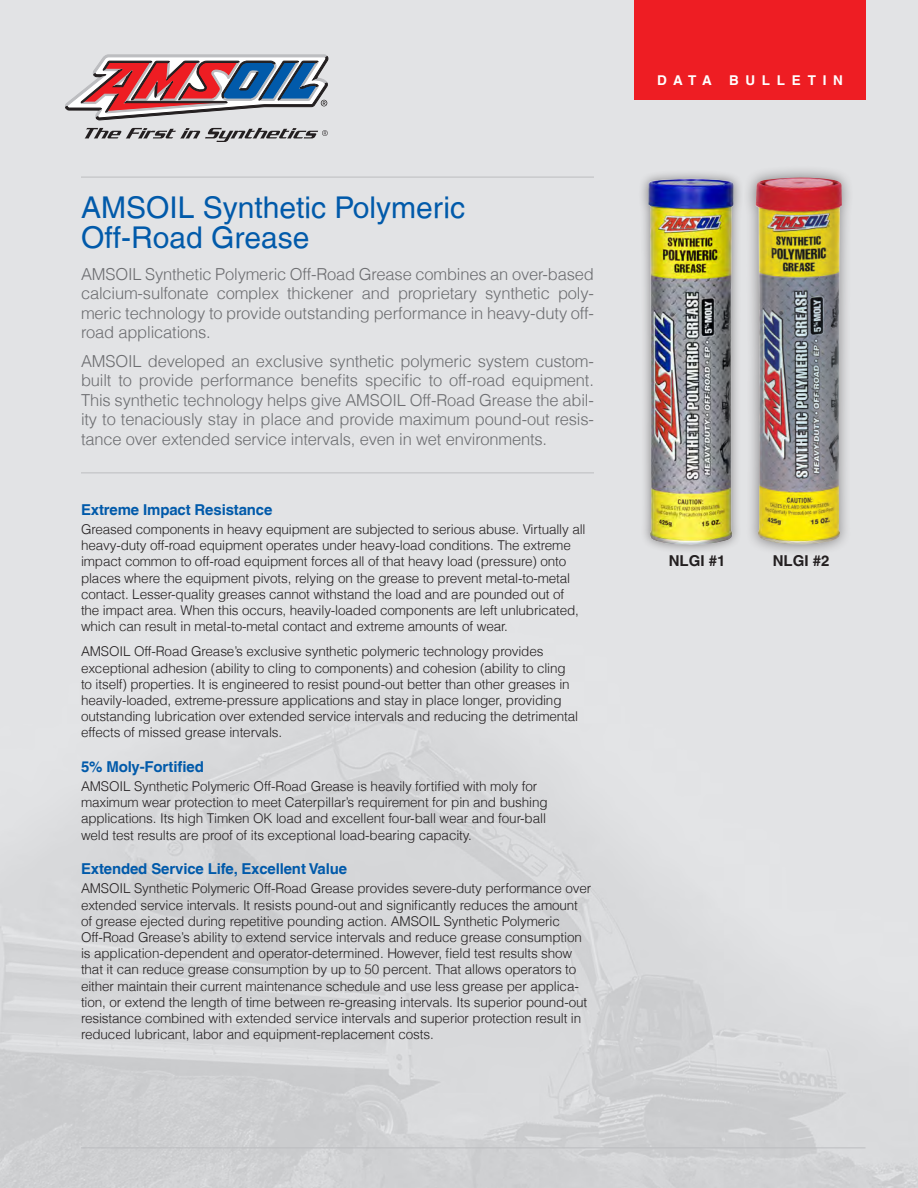
<style>
.page{position:relative;width:918px;height:1188px;background:#fff}
.page>*{position:absolute;margin:0;border:0;box-sizing:border-box;transform-origin:0 0}
.t1{font:30px/30px "Helvetica LT";color:#015aaa}
.t2{font:300 16.5px/19.5px "Helvetica LT";letter-spacing:-.01em;color:#6c6d70;text-align:justify}
.t3{font:700 15px "Helvetica LT";letter-spacing:-.01em;color:#015aaa}
.t4{font:700 15px "Helvetica LT";color:#231f20}
.t5{font:300 13.5px/16.2px "Helvetica LT";letter-spacing:-.01em;color:#231f20}
.t6{font:700 13.5px "Helvetica LT";letter-spacing:.5em;color:#fff}
</style>
<div class="page">
<svg style="left:65px;top:55px;width:263px;height:87px;background:#b099a2"></svg>
<hr style="left:81px;top:472px;width:513px;height:1px;background:#bcbdc0">
<hr style="left:81px;top:1148px;width:785px;height:1px;background:#bcbdc0">
<hr style="left:81px;top:177px;width:513px;height:1px;background:#bcbdc0">
<div style="left:634px;top:0;width:232px;height:100px;background:#ee1d23"></div>
<div style="left:639px;top:169px;width:105px;height:385px;background:#e2e3e5"></div>
<img style="left:643px;top:163px;width:98px;height:387px">
<div style="left:743px;top:165px;width:111px;height:392px;background:#231f20;opacity:.5"></div>
<img style="left:756px;top:178px;width:86px;height:366px">
<h1 class="t1" style="left:81px;top:192px;width:386px">AMSOIL Synthetic Polymeric<br>Off-Road Grease</h1>
<p class="t2" style="left:81px;top:264px;width:515px">AMSOIL Synthetic Polymeric Off-Road Grease combines an over-based calcium-sulfonate complex thickener and proprietary synthetic poly&shy;meric technology to provide outstanding performance in heavy-duty off&shy;road applications.</p>
<p class="t2" style="left:81px;top:351px;width:515px">AMSOIL developed an exclusive synthetic polymeric system custom&shy;built to provide performance benefits specific to off-road equipment.<br>This synthetic technology helps give AMSOIL Off-Road Grease the abil&shy;ity to tenaciously stay in place and provide maximum pound-out resis&shy;tance over extended service intervals, even in wet environments.</p>
<p class="t3" style="left:81px;top:500px;width:193px">Extreme Impact Resistance</p>
<p class="t5" style="left:81px;top:521px;width:506px">Greased components in heavy equipment are subjected to serious abuse. Virtually all heavy-duty off-road equipment operates under heavy-load conditions. The extreme impact common to off-road equipment forces all of that heavy load (pressure) onto places where the equipment pivots, relying on the grease to prevent metal-to-metal contact. Lesser-quality greases cannot withstand the load and are pounded out of the impact area. When this occurs, heavily-loaded components are left unlubricated, which can result in metal-to-metal contact and extreme amounts of wear.</p>
<p class="t5" style="left:81px;top:643px;width:499px">AMSOIL Off-Road Grease’s exclusive synthetic polymeric technology provides exceptional adhesion (ability to cling to components) and cohesion (ability to cling to itself) properties. It is engineered to resist pound-out better than other greases in heavily-loaded, extreme-pressure applications and stay in place longer, providing outstanding lubrication over extended service intervals and reducing the detrimental effects of missed grease intervals.</p>
<p class="t3" style="left:81px;top:757px;width:124px">5% Moly-Fortified</p>
<p class="t5" style="left:81px;top:778px;width:468px">AMSOIL Synthetic Polymeric Off-Road Grease is heavily fortified with moly for maximum wear protection to meet Caterpillar’s requirement for pin and bushing applications. Its high Timken OK load and excellent four-ball wear and four-ball weld test results are proof of its exceptional load-bearing capacity.</p>
<p class="t3" style="left:81px;top:860px;width:268px">Extended Service Life, Excellent Value</p>
<p class="t5" style="left:81px;top:880px;width:512px">AMSOIL Synthetic Polymeric Off-Road Grease provides severe-duty performance over extended service intervals. It resists pound-out and significantly reduces the amount of grease ejected during repetitive pounding action. AMSOIL Synthetic Polymeric Off-Road Grease’s ability to extend service intervals and reduce grease consumption is application-dependent and operator-determined. However, field test results show that it can reduce grease consumption by up to 50 percent. That allows operators to either maintain their current maintenance schedule and use less grease per applica&shy;tion, or extend the length of time between re-greasing intervals. Its superior pound-out resistance combined with extended service intervals and superior protection result in reduced lubricant, labor and equipment-replacement costs.</p>
<p class="t6" style="left:657px;top:72px;width:56px">DATA</p>
<p class="t6" style="left:729px;top:72px;width:115px">BULLETIN</p>
<p class="t4" style="left:669px;top:551px;width:58px">NLGI #1</p>
<p class="t4" style="left:773px;top:551px;width:58px">NLGI #2</p>
</div>
